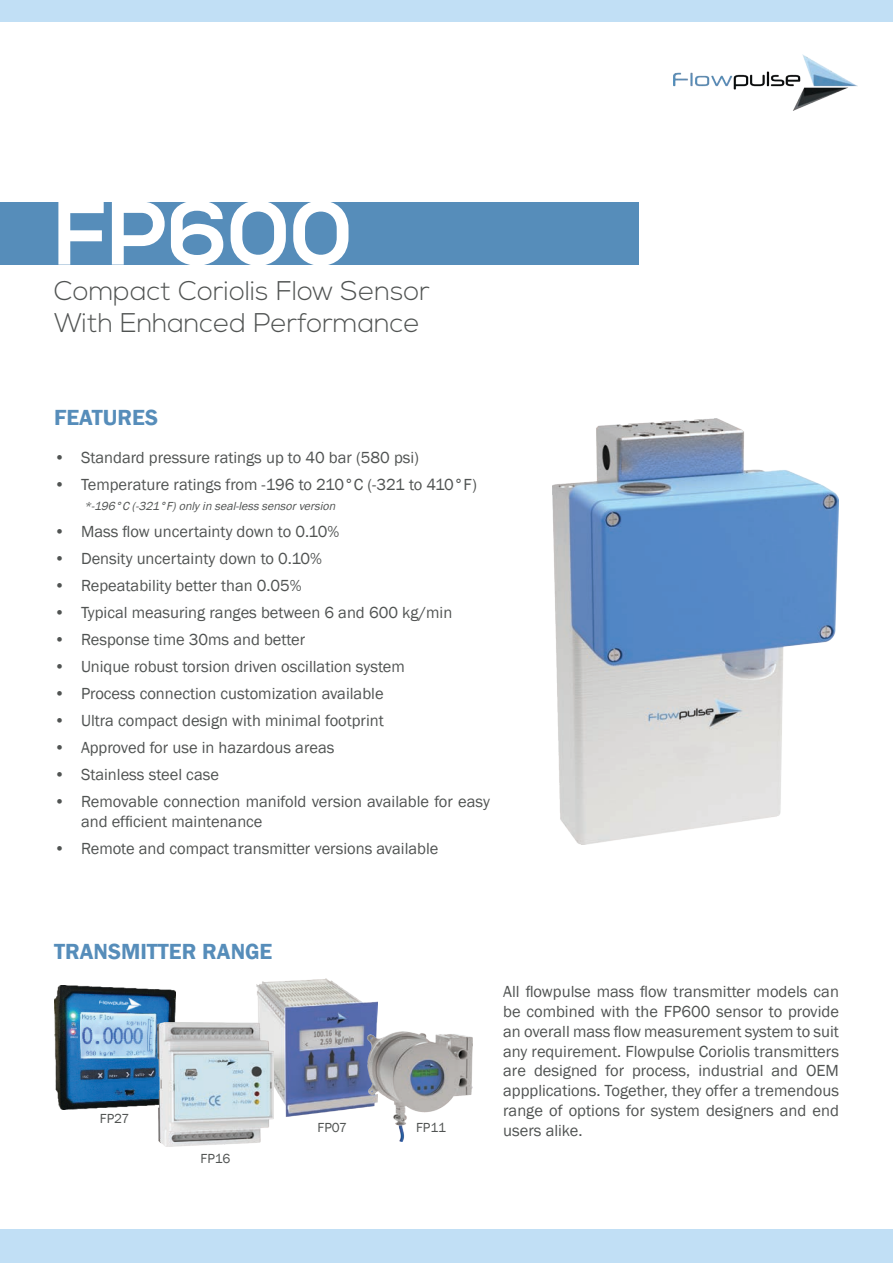
<style>
.page{position:relative;width:893px;height:1263px;background:#fff}
.page>*{position:absolute;margin:0;border:0;box-sizing:border-box;transform-origin:0 0}
.t1{font:700 90px "Nexa";color:#fff}
.t2{font:300 27px "Nexa";color:#505352}
.t3{font:600 22.5px "Franklin Gothic";color:#568dba}
.t4{font:16.5px/19.8px "Franklin Gothic";color:#505352}
.t5{font:13.5px "Franklin Gothic";color:#505352}
.t6{font:italic 12px "Franklin Gothic";color:#505352}
</style>
<div class="page">
<div style="left:0;top:0;width:893px;height:21px;background:#c1dff5"></div>
<div style="left:0;top:1229px;width:893px;height:34px;background:#c1dff5"></div>
<img style="left:673px;top:54px;width:184px;height:56px">
<div style="left:0;top:202px;width:638px;height:62px;background:#568dba"></div>
<img style="left:553px;top:418px;width:286px;height:426px">
<img style="left:257px;top:978px;width:121px;height:139px">
<img style="left:54px;top:986px;width:121px;height:123px">
<img style="left:157px;top:1023px;width:117px;height:123px">
<img style="left:367px;top:1031px;width:105px;height:111px">
<p class="t1" style="left:54px;top:182px;width:301px">FP600</p>
<p class="t2" style="left:54px;top:275px;width:378px">Compact Coriolis Flow Sensor</p>
<p class="t2" style="left:54px;top:307px;width:367px">With Enhanced Performance</p>
<p class="t3" style="left:54px;top:404px;width:106px">FEATURES</p>
<p class="t4" style="left:54px;top:448px;width:367px">• Standard pressure ratings up to 40 bar (580 psi)</p>
<p class="t4" style="left:54px;top:475px;width:424px">• Temperature ratings from -196 to 210°C (-321 to 410°F)</p>
<p class="t6" style="left:84px;top:498px;width:256px">*-196°C (-321°F)onlyin seal-lesssensorversion</p>
<p class="t4" style="left:54px;top:522px;width:287px">• Mass flow uncertainty down to 0.10%</p>
<p class="t4" style="left:54px;top:549px;width:270px">• Density uncertainty down to 0.10%</p>
<p class="t4" style="left:54px;top:576px;width:249px">• Repeatability better than 0.05%</p>
<p class="t4" style="left:54px;top:603px;width:400px">• Typical measuring ranges between 6 and 600 kg/min</p>
<p class="t4" style="left:54px;top:630px;width:253px">• Response time 30ms and better</p>
<p class="t4" style="left:54px;top:657px;width:352px">• Unique robust torsion driven oscillation system</p>
<p class="t4" style="left:54px;top:684px;width:331px">• Process connection customization available</p>
<p class="t4" style="left:54px;top:711px;width:331px">• Ultra compact design with minimal footprint</p>
<p class="t4" style="left:54px;top:738px;width:282px">• Approved for use in hazardous areas</p>
<p class="t4" style="left:54px;top:765px;width:166px">• Stainless steel case</p>
<p class="t4" style="left:81px;top:792px;width:411px;text-indent:-27px">• Removable connection manifold version available for easy and efficient maintenance</p>
<p class="t4" style="left:54px;top:839px;width:386px">• Remote and compact transmitter versions available</p>
<p class="t3" style="left:54px;top:938px;width:220px">TRANSMITTER RANGE</p>
<p class="t5" style="left:100px;top:1110px;width:31px">FP27</p>
<p class="t5" style="left:201px;top:1150px;width:31px">FP16</p>
<p class="t5" style="left:317px;top:1119px;width:31px">FP07</p>
<p class="t5" style="left:416px;top:1119px;width:31px">FP11</p>
<p class="t4" style="left:503px;top:982px;width:337px;text-align:justify">All flowpulse mass flow transmitter models can be combined with the FP600 sensor to provide an overall mass flow measurement system to suit any requirement. Flowpulse Coriolis transmitters are designed for process, industrial and OEM appplications. Together, they offer a tremendous range of options for system designers and end users alike.</p>
</div>
